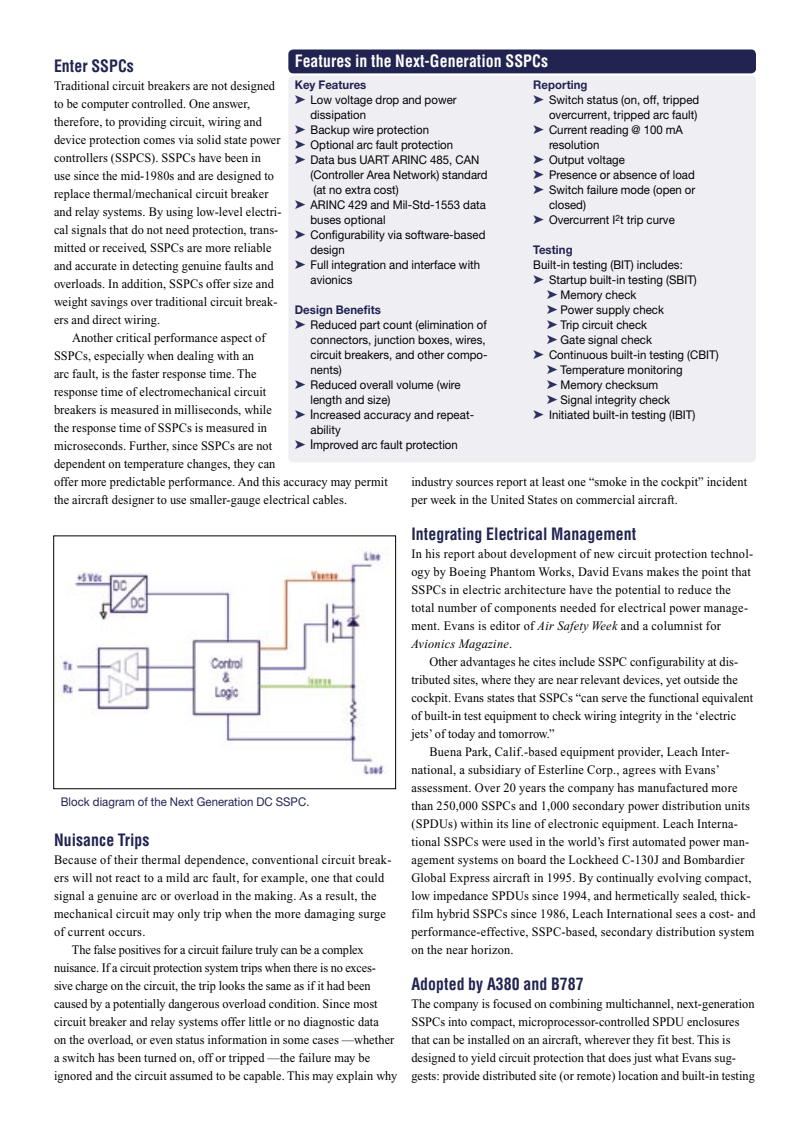
<style>
.page{position:relative;width:810px;height:1134px;background:#fff}
.page>*{position:absolute;margin:0;border:0;box-sizing:border-box;transform-origin:0 0}
.Subhead{font:700 condensed 16.65px "Helvetica";letter-spacing:.005em;color:#212351;scale:.95 1}
.Subhead-2{font:700 condensed 16.65px "Helvetica";letter-spacing:.005em;color:#fff;scale:.95 1}
.BodyTextFirst{font:12.9px/18px "Times New Roman";letter-spacing:.01em;color:#000;scale:.95 1}
.BodyText{font:12.9px/18px "Times New Roman";letter-spacing:.01em;color:#000;scale:.95 1}
.Subhead-3{font:12.9px/18px "Times New Roman";letter-spacing:.005em;color:#000;scale:.95 1}
.BodyTextFirst-2{font:italic 12.9px "Times New Roman";letter-spacing:.025em;color:#000;scale:.95 1}
.Sidebartext{font:12px/15px "Helvetica Neue";letter-spacing:.005em;color:#000;scale:.95 1}
.Sidebartext-2{font:700 12px "Helvetica Neue";letter-spacing:.005em;color:#212351;scale:.95 1}
.Sidebartext-3{font:12px "Helvetica Neue";letter-spacing:.005em;color:#212351;scale:.95 1}
.s1{color:#2d2f5d}
.s2{font-stretch:condensed;font-size:13.5px}
.s3{font-style:italic}
.s4{font-style:normal}
</style>
<div class="page">
<div style="left:288px;top:76px;width:468px;height:386px;background:#efeef3"></div>
<div style="left:288px;top:50px;width:468px;height:23px;background:#212351"></div>
<img style="left:61px;top:551px;width:328px;height:224px">
<div style="left:53px;top:535px;width:343px;height:254px;border:1px solid #000"></div>
<p class="Subhead-2" style="left:295px;top:51px;width:268px">Features in the Next-Generation SSPCs</p>
<p class="Subhead" style="left:54px;top:55px;width:86px">Enter SSPCs</p>
<p class="BodyTextFirst" style="left:54px;top:77px;width:241px">Traditional circuit breakers are not designed to be computer controlled. One answer, therefore, to providing circuit, wiring and device protection comes via solid state power controllers (SSPCS). SSPCs have been in<br>use since the mid-1980s and are designed to replace thermal/mechanical circuit breaker and relay systems. By using low-level electri&shy;cal signals that do not need protection, trans&shy;mitted or received, SSPCs are more reliable and accurate in detecting genuine faults and overloads. In addition, SSPCs offer size and weight savings over traditional circuit break&shy;ers and direct wiring.</p>
<p class="BodyText" style="left:54px;top:329px;width:353px;text-indent:18px">Another critical performance aspect of<br>SSPCs, especially when dealing with an<br>arc fault, is the faster response time. The<br>response time of electromechanical circuit<br>breakers is measured in milliseconds, while<br>the response time of SSPCs is measured in<br>microseconds. Further, since SSPCs are not<br>dependent on temperature changes, they can<br>offer more predictable performance. And this accuracy may permit the aircraft designer to use smaller-gauge electrical cables.</p>
<p class="Sidebartext-2" style="left:295px;top:77px;width:77px">Key Features</p>
<p class="Sidebartext" style="left:311px;top:92px;width:155px;text-indent:-16px"><span class="s1">➤</span> Low voltage drop and power dissipation</p>
<p class="Sidebartext" style="left:295px;top:122px;width:143px"><span class="s1">➤</span> Backup wire protection</p>
<p class="Sidebartext" style="left:295px;top:137px;width:168px"><span class="s1">➤</span> Optional arc fault protection</p>
<p class="Sidebartext" style="left:311px;top:152px;width:188px;text-indent:-16px"><span class="s1">➤</span> Data bus UART ARINC 485, CAN (Controller Area Network) standard (at no extra cost)</p>
<p class="Sidebartext" style="left:311px;top:197px;width:186px;text-indent:-16px"><span class="s1">➤</span> ARINC 429 and Mil-Std-1553 data buses optional</p>
<p class="Sidebartext" style="left:311px;top:227px;width:186px;text-indent:-16px"><span class="s1">➤</span> Configurability via software-based design</p>
<p class="Sidebartext" style="left:311px;top:257px;width:180px;text-indent:-16px"><span class="s1">➤</span> Full integration and interface with avionics</p>
<p class="Sidebartext-2" style="left:295px;top:302px;width:92px">Design Benefits</p>
<p class="Sidebartext" style="left:311px;top:317px;width:188px;text-indent:-16px"><span class="s1">➤</span> Reduced part count (elimination of connectors, junction boxes, wires, circuit breakers, and other compo&shy;nents)</p>
<p class="Sidebartext" style="left:311px;top:377px;width:160px;text-indent:-16px"><span class="s1">➤</span> Reduced overall volume (wire length and size)</p>
<p class="Sidebartext" style="left:311px;top:407px;width:174px;text-indent:-16px"><span class="s1">➤</span> <span class="s2">I</span>ncreased accuracy and repeat&shy;ability</p>
<p class="Sidebartext" style="left:295px;top:437px;width:173px"><span class="s1">➤</span> <span class="s2">I</span>mproved arc fault protection</p>
<p class="Sidebartext-2" style="left:533px;top:78px;width:59px">Reporting</p>
<p class="Sidebartext" style="left:533px;top:92px;width:176px;text-align:right"><span class="s1">➤</span> Switch status (on, off, tripped overcurrent, tripped arc fault)</p>
<p class="Sidebartext" style="left:549px;top:122px;width:143px;text-indent:-16px"><span class="s1">➤</span> Current reading @ 100 mA resolution</p>
<p class="Sidebartext" style="left:533px;top:152px;width:98px"><span class="s1">➤</span> Output voltage</p>
<p class="Sidebartext" style="left:533px;top:167px;width:172px"><span class="s1">➤</span> Presence or absence of load</p>
<p class="Sidebartext" style="left:549px;top:182px;width:156px;text-indent:-16px"><span class="s1">➤</span> Switch failure mode (open or closed)</p>
<p class="Sidebartext" style="left:533px;top:212px;width:151px"><span class="s1">➤</span> Overcurrent I<sup>2</sup>t trip curve</p>
<p class="Sidebartext-2" style="left:533px;top:243px;width:43px">Testing</p>
<p class="Sidebartext" style="left:533px;top:257px;width:159px">Built-in testing (BIT) includes:</p>
<p class="Sidebartext" style="left:533px;top:272px;width:174px"><span class="s1">➤</span> Startup built-in testing (SBIT)</p>
<p class="Sidebartext" style="left:547px;top:287px;width:96px"><span class="s1">➤</span> Memory check</p>
<p class="Sidebartext" style="left:547px;top:302px;width:125px"><span class="s1">➤</span> Power supply check</p>
<p class="Sidebartext" style="left:547px;top:317px;width:107px"><span class="s1">➤</span> Trip circuit check</p>
<p class="Sidebartext" style="left:547px;top:332px;width:112px"><span class="s1">➤</span> Gate signal check</p>
<p class="Sidebartext" style="left:533px;top:347px;width:197px"><span class="s1">➤</span> Continuous built-in testing (CBIT)</p>
<p class="Sidebartext" style="left:547px;top:362px;width:145px"><span class="s1">➤</span> Temperature monitoring</p>
<p class="Sidebartext" style="left:547px;top:377px;width:119px"><span class="s1">➤</span> Memory checksum</p>
<p class="Sidebartext" style="left:547px;top:392px;width:131px"><span class="s1">➤</span> Signal integrity check</p>
<p class="Sidebartext" style="left:533px;top:407px;width:172px"><span class="s1">➤</span> Initiated built-in testing (IBIT)</p>
<p class="BodyTextFirst" style="left:411px;top:473px;width:355px">industry sources report at least one “smoke in the cockpit” incident per week in the United States on commercial aircraft.</p>
<p class="Subhead" style="left:411px;top:523px;width:238px">Integrating Electrical Management</p>
<p class="BodyTextFirst" style="left:411px;top:545px;width:361px">In his report about development of new circuit protection technol&shy;ogy by Boeing Phantom Works, David Evans makes the point that SSPCs in electric architecture have the potential to reduce the total number of components needed for electrical power manage&shy;ment. Evans is editor of <span class="s3">Air Safety Week</span> and a columnist for</p>
<p class="BodyTextFirst-2" style="left:411px;top:637px;width:108px">Avionics Magazine<span class="s4">.</span></p>
<p class="BodyText" style="left:411px;top:653px;width:361px;text-indent:18px">Other advantages he cites include SSPC configurability at dis&shy;tributed sites, where they are near relevant devices, yet outside the cockpit. Evans states that SSPCs “can serve the functional equivalent of built-in test equipment to check wiring integrity in the ‘electric jets’ of today and tomorrow.”</p>
<p class="BodyText" style="left:411px;top:743px;width:364px;text-indent:18px">Buena Park, Calif.-based equipment provider, Leach Inter&shy;national, a subsidiary of Esterline Corp., agrees with Evans’ assessment. Over 20 years the company has manufactured more than 250,000 SSPCs and 1,000 secondary power distribution units (SPDUs) within its line of electronic equipment. Leach Interna&shy;tional SSPCs were used in the world’s first automated power man&shy;agement systems on board the Lockheed C-130J and Bombardier Global Express aircraft in 1995. By continually evolving compact, low impedance SPDUs since 1994, and hermetically sealed, thick&shy;film hybrid SSPCs since 1986, Leach International sees a cost- and performance-effective, SSPC-based, secondary distribution system on the near horizon.</p>
<p class="Subhead" style="left:411px;top:973px;width:183px">Adopted by A380 and B787</p>
<p class="Subhead-3" style="left:411px;top:995px;width:363px">The company is focused on combining multichannel, next-generation SSPCs into compact, microprocessor-controlled SPDU enclosures that can be installed on an aircraft, wherever they fit best. This is designed to yield circuit protection that does just what Evans sug&shy;gests: provide distributed site (or remote) location and built-in testing</p>
<p class="Sidebartext-3" style="left:61px;top:794px;width:263px">Block diagram of the Next Generation DC SSPC.</p>
<p class="Subhead" style="left:54px;top:829px;width:102px">Nuisance Trips</p>
<p class="BodyTextFirst" style="left:54px;top:851px;width:357px">Because of their thermal dependence, conventional circuit break&shy;ers will not react to a mild arc fault, for example, one that could signal a genuine arc or overload in the making. As a result, the mechanical circuit may only trip when the more damaging surge of current occurs.</p>
<p class="BodyTextFirst" style="left:54px;top:941px;width:363px;text-indent:18px">The false positives for a circuit failure truly can be a complex nuisance. If a circuit protection system trips when there is no exces&shy;sive charge on the circuit, the trip looks the same as if it had been caused by a potentially dangerous overload condition. Since most circuit breaker and relay systems offer little or no diagnostic data<br>on the overload, or even status information in some cases —whether a switch has been turned on, off or tripped —the failure may be ignored and the circuit assumed to be capable. This may explain why</p>
</div>
